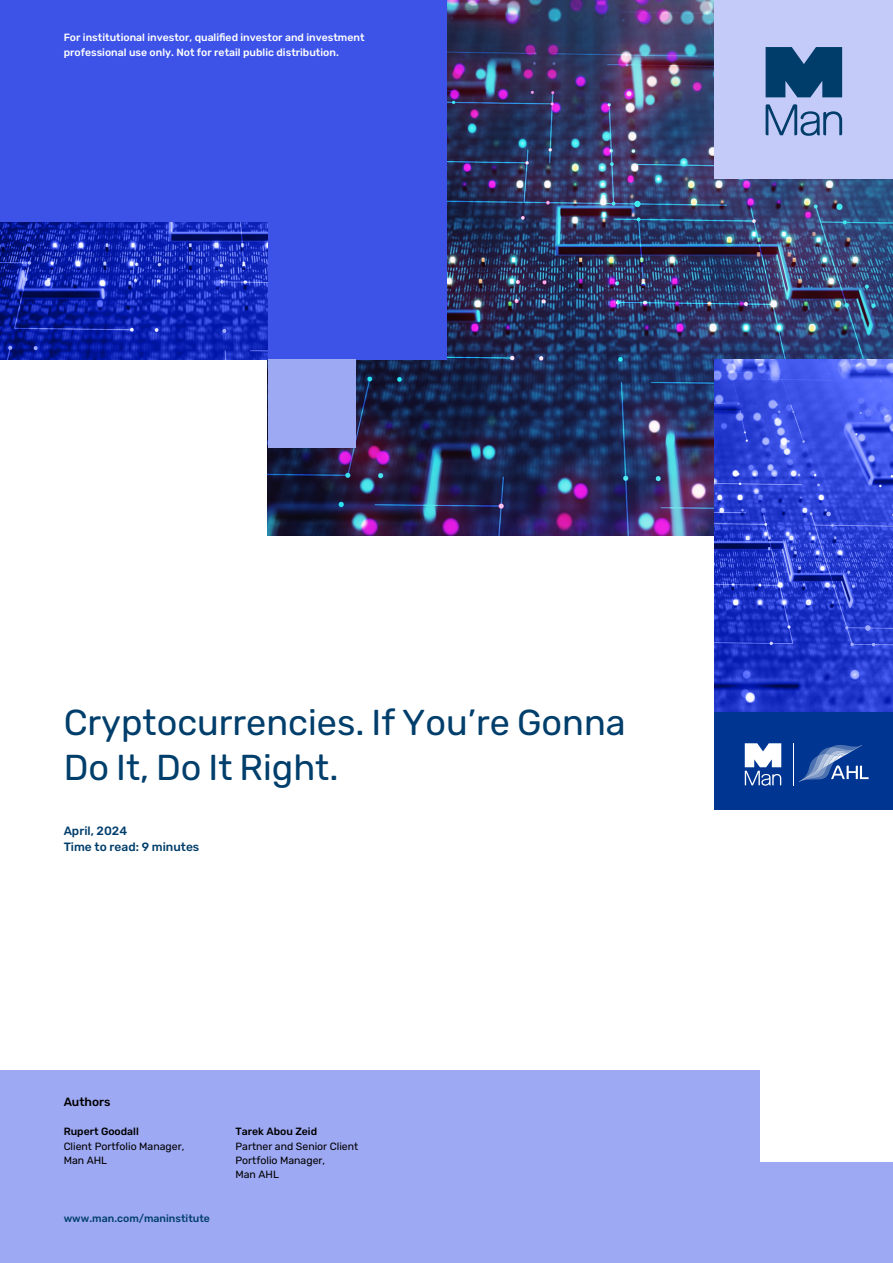
<style>
.page{position:relative;width:893px;height:1263px;background:#fff}
.page>*{position:absolute;margin:0;border:0;box-sizing:border-box;transform-origin:0 0}
.t1{font:36px/45px "Rubik";color:#003e6b}
.t2{font:500 12px/16.5px "Rubik";color:#003e6b}
.t3{font:500 12px "Rubik";color:#000}
.t4{font:500 10.5px/14.2px "Rubik";color:#fff}
.t5{font:10.5px/14.2px "Rubik";color:#000}
.t6{font:500 10.5px "Rubik";color:#000}
.t7{font:500 10.5px "Rubik";color:#003e6b}
</style>
<div class="page">
<img style="left:268px;top:0;width:625px;height:535px">
<div style="left:0;top:0;width:446px;height:359px;background:#3d53e7"></div>
<div style="left:268px;top:359px;width:88px;height:89px;background:#9ea9f3"></div>
<img style="left:714px;top:359px;width:179px;height:354px">
<img style="left:0;top:222px;width:268px;height:137px">
<div style="left:0;top:1071px;width:893px;height:192px;background:#9ea9f3"></div>
<div style="left:760px;top:1024px;width:133px;height:138px;background:#fff"></div>
<div style="left:714px;top:0;width:179px;height:179px;background:#c5cbf8"></div>
<svg style="left:766px;top:47px;width:76px;height:89px"></svg>
<div style="left:714px;top:713px;width:179px;height:97px;background:#003591"></div>
<hr style="left:793px;top:743px;width:1px;height:42px;background:#fff">
<svg style="left:745px;top:743px;width:36px;height:43px"></svg>
<svg style="left:799px;top:745px;width:70px;height:37px"></svg>
<p class="t4" style="left:64px;top:31px;width:302px">For institutional investor, qualified investor and investment professional use only. Not for retail public distribution.</p>
<h1 class="t1" style="left:64px;top:701px;width:563px">Cryptocurrencies. If You’re Gonna<br>Do It, Do It Right.</h1>
<p class="t2" style="left:64px;top:822px;width:137px">April, 2024<br>Time to read: 9 minutes</p>
<p class="t3" style="left:64px;top:1095px;width:48px">Authors</p>
<p class="t6" style="left:64px;top:1126px;width:77px">Rupert Goodall</p>
<p class="t5" style="left:64px;top:1139px;width:122px">Client Portfolio Manager,<br>Man AHL</p>
<p class="t7" style="left:64px;top:1212px;width:148px">www.man.com/maninstitute</p>
<p class="t6" style="left:235px;top:1126px;width:83px">Tarek Abou Zeid</p>
<p class="t5" style="left:235px;top:1139px;width:124px">Partner and Senior Client<br>Portfolio Manager,<br>Man AHL</p>
</div>
